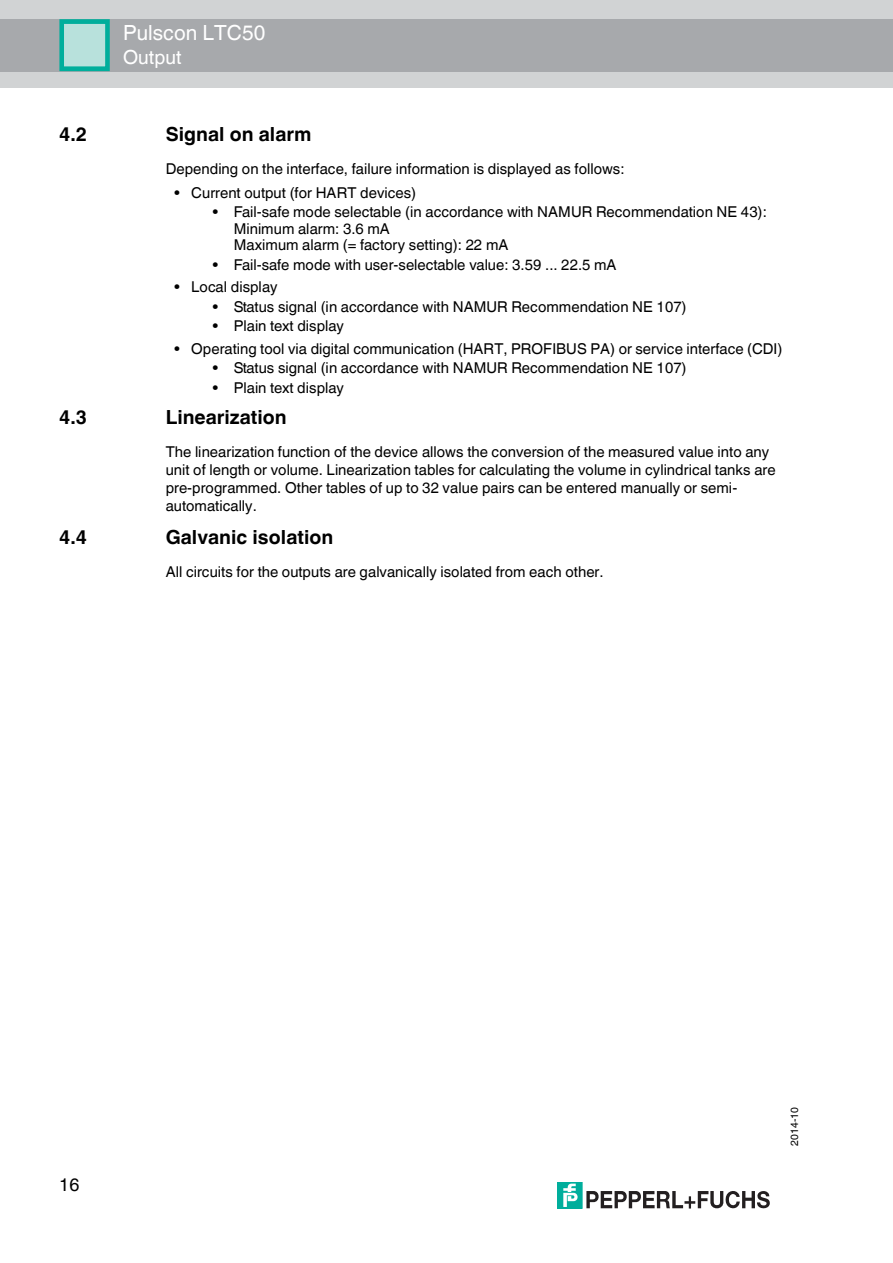
<style>
.page{position:relative;width:893px;height:1263px;background:#fff}
.page>*{position:absolute;margin:0;border:0;box-sizing:border-box;transform-origin:0 0}
.t1{font:20.85px "Helvetica World";color:#fff}
.t2{font:700 19.5px "Helvetica World";color:#000}
.t3{font:19.5px "Helvetica World";color:#fff}
.t4{font:18px "Helvetica World";color:#000}
.t5{font:15px/18px "Helvetica World";color:#000}
.t6{font:10.5px "Helvetica World";letter-spacing:.005em;color:#000}
</style>
<div class="page">
<div style="left:0;top:0;width:892px;height:87px;background:#d1d3d4"></div>
<div style="left:0;top:19px;width:892px;height:52px;background:#a7a9ac"></div>
<div style="left:60px;top:21px;width:47px;height:49px;background:#b8e1dc"></div>
<div style="left:59px;top:19px;width:51px;height:52px;border:5px solid #00ae9c"></div>
<div style="left:557px;top:1182px;width:25px;height:26px;background:#00ae9c"></div>
<svg style="left:563px;top:1184px;width:15px;height:23px"></svg>
<svg style="left:586px;top:1191px;width:183px;height:18px"></svg>
<h1 class="t1" style="left:123px;top:15px;width:144px">Pulscon LTC50</h1>
<h2 class="t3" style="left:123px;top:41px;width:60px">Output</h2>
<h2 class="t2" style="left:59px;top:118px;width:29px">4.2</h2>
<h2 class="t2" style="left:166px;top:118px;width:147px">Signal on alarm</h2>
<p class="t5" style="left:166px;top:158px;width:460px">Depending on the interface, failure information is displayed as follows:</p>
<p class="t5" style="left:174px;top:182px;width:243px">• Current output (for HART devices)</p>
<p class="t5" style="left:234px;top:202px;width:534px;line-height:16.5px;text-indent:-21px">• Fail-safe mode selectable (in accordance with NAMUR Recommendation NE 43):<br>Minimum alarm: 3.6 mA<br>Maximum alarm (= factory setting): 22 mA</p>
<p class="t5" style="left:212px;top:254px;width:405px">• Fail-safe mode with user-selectable value: 3.59 ... 22.5 mA</p>
<p class="t5" style="left:174px;top:276px;width:105px">• Local display</p>
<p class="t5" style="left:212px;top:296px;width:475px">• Status signal (in accordance with NAMUR Recommendation NE 107)</p>
<p class="t5" style="left:212px;top:315px;width:133px">• Plain text display</p>
<p class="t5" style="left:174px;top:338px;width:610px">• Operating tool via digital communication (HART, PROFIBUS PA) or service interface (CDI)</p>
<p class="t5" style="left:212px;top:357px;width:475px">• Status signal (in accordance with NAMUR Recommendation NE 107)</p>
<p class="t5" style="left:212px;top:377px;width:133px">• Plain text display</p>
<h2 class="t2" style="left:59px;top:401px;width:29px">4.3</h2>
<h2 class="t2" style="left:166px;top:401px;width:122px">Linearization</h2>
<p class="t5" style="left:166px;top:441px;width:611px">The linearization function of the device allows the conversion of the measured value into any unit of length or volume. Linearization tables for calculating the volume in cylindrical tanks are pre-programmed. Other tables of up to 32 value pairs can be entered manually or semi&shy;automatically.</p>
<h2 class="t2" style="left:59px;top:521px;width:29px">4.4</h2>
<h2 class="t2" style="left:166px;top:521px;width:169px">Galvanic isolation</h2>
<p class="t5" style="left:166px;top:561px;width:439px">All circuits for the outputs are galvanically isolated from each other.</p>
<p class="t4" style="left:59px;top:1170px;width:22px">16</p>
<p class="t6" style="left:785px;top:1146px;width:40px;rotate:-90deg">2014-10</p>
</div>
